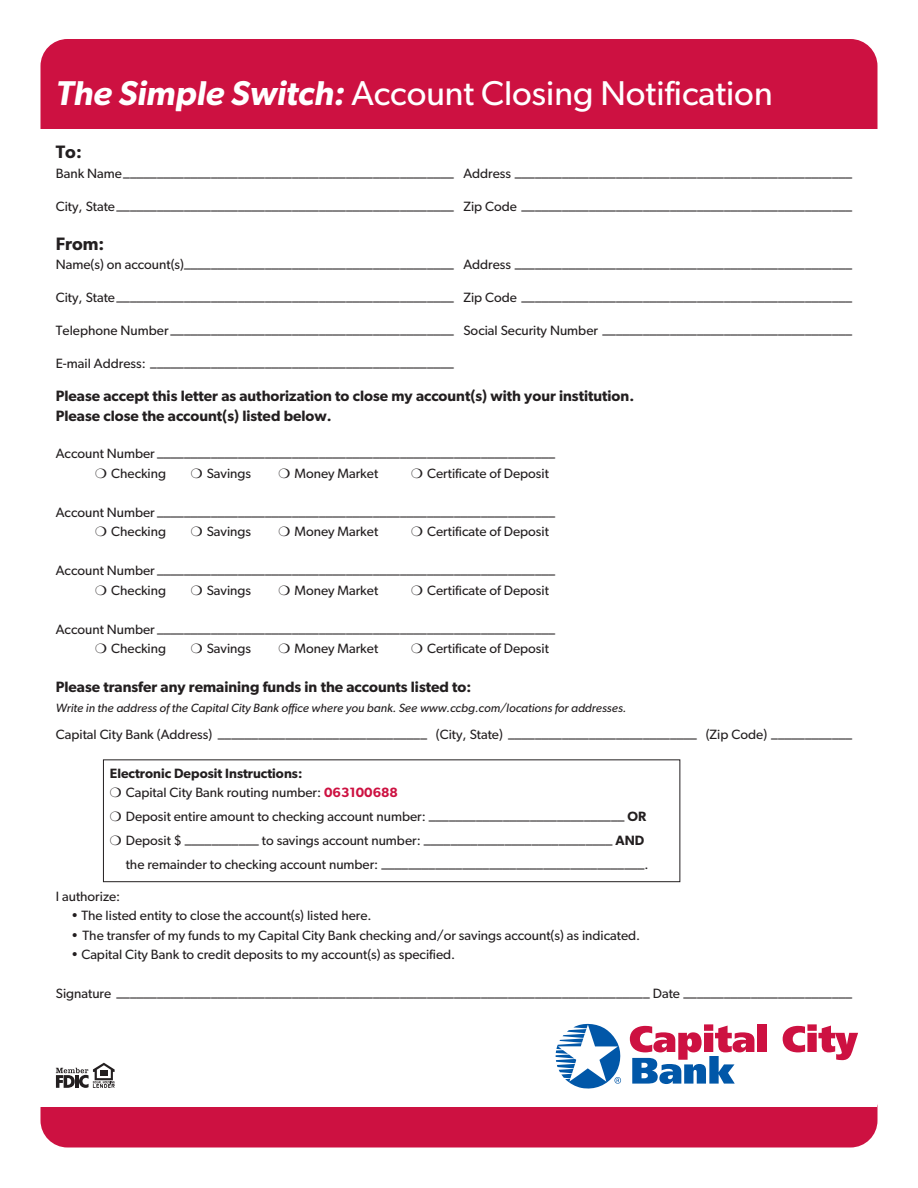
<style>
.page{position:relative;width:918px;height:1188px;background:#fff}
.page>*{position:absolute;margin:0;border:0;box-sizing:border-box;transform-origin:0 0}
.t1{font:34.5px "Gibson";color:#fff}
.t2{font:600 18px "Gibson";color:#231f20}
.t3{font:600 15px "Gibson";color:#231f20}
.t4{font:13.5px/24px "Gibson";color:#231f20}
.t5{font:600 13.5px "Gibson";color:#231f20}
.t6{font:italic 12px "Gibson";color:#231f20}
.s1{font-weight:600;font-style:italic}
.s2{font-weight:600;color:#cd1141}
.s3{font-weight:600}
</style>
<div class="page">
<div style="left:40px;top:39px;width:838px;height:167px;background:#cd1141;border-radius:27px"></div>
<div style="left:35px;top:130px;width:859px;height:88px;background:#fff"></div>
<div style="left:40px;top:1082px;width:838px;height:66px;background:#cd1141;border-radius:27px"></div>
<div style="left:40px;top:1069px;width:838px;height:38px;background:#fff"></div>
<div style="left:757px;top:1024px;width:10px;height:28px;background:#cd1141"></div>
<svg style="left:783px;top:1024px;width:75px;height:36px"></svg>
<svg style="left:630px;top:1024px;width:124px;height:60px"></svg>
<svg style="left:556px;top:1024px;width:66px;height:65px"></svg>
<div style="left:103px;top:759px;width:577px;height:123px;border:1px solid #231f20"></div>
<svg style="left:56px;top:1063px;width:59px;height:25px"></svg>
<hr style="left:75px;top:1075px;width:4px;height:13px;background:#231f20">
<p class="t1" style="left:56px;top:72px;width:718px"><span class="s1">The Simple Switch:</span> Account Closing Notification</p>
<p class="t2" style="left:56px;top:141px;width:28px">To:</p>
<p class="t4" style="left:56px;top:161px;width:798px">Bank Name_________________________________________________ Address __________________________________________________</p>
<p class="t4" style="left:56px;top:194px;width:798px">City, State__________________________________________________ Zip Code _________________________________________________</p>
<p class="t2" style="left:56px;top:233px;width:50px">From:</p>
<p class="t4" style="left:56px;top:253px;width:798px">Name(s) on account(s)________________________________________ Address __________________________________________________</p>
<p class="t4" style="left:56px;top:286px;width:798px">City, State__________________________________________________ Zip Code _________________________________________________</p>
<p class="t4" style="left:56px;top:319px;width:798px">Telephone Number __________________________________________ Social Security Number _____________________________________</p>
<p class="t4" style="left:56px;top:352px;width:400px">E-mail Address: _____________________________________________</p>
<p class="t3" style="left:56px;top:387px;width:580px">Please accept this letter as authorization to close my account(s) with your institution.</p>
<p class="t3" style="left:56px;top:407px;width:277px">Please close the account(s) listed below.</p>
<p class="t4" style="left:56px;top:442px;width:501px">Account Number ___________________________________________________________</p>
<p class="t4" style="left:111px;top:461px;width:56px">Checking</p>
<p class="t4" style="left:207px;top:461px;width:46px">Savings</p>
<p class="t4" style="left:294px;top:461px;width:85px">Money Market</p>
<p class="t4" style="left:427px;top:461px;width:123px">Certificate of Deposit</p>
<p class="t4" style="left:56px;top:500px;width:501px">Account Number ___________________________________________________________</p>
<p class="t4" style="left:111px;top:520px;width:56px">Checking</p>
<p class="t4" style="left:207px;top:520px;width:46px">Savings</p>
<p class="t4" style="left:294px;top:520px;width:85px">Money Market</p>
<p class="t4" style="left:427px;top:520px;width:123px">Certificate of Deposit</p>
<p class="t4" style="left:56px;top:559px;width:501px">Account Number ___________________________________________________________</p>
<p class="t4" style="left:111px;top:578px;width:56px">Checking</p>
<p class="t4" style="left:207px;top:578px;width:46px">Savings</p>
<p class="t4" style="left:294px;top:578px;width:85px">Money Market</p>
<p class="t4" style="left:427px;top:578px;width:123px">Certificate of Deposit</p>
<p class="t4" style="left:56px;top:617px;width:501px">Account Number ___________________________________________________________</p>
<p class="t4" style="left:111px;top:637px;width:56px">Checking</p>
<p class="t4" style="left:207px;top:637px;width:46px">Savings</p>
<p class="t4" style="left:294px;top:637px;width:85px">Money Market</p>
<p class="t4" style="left:427px;top:637px;width:123px">Certificate of Deposit</p>
<p class="t3" style="left:56px;top:678px;width:417px">Please transfer any remaining funds in the accounts listed to:</p>
<p class="t6" style="left:56px;top:701px;width:572px">Write in the address of the Capital City Bank office where you bank. See www.ccbg.com/locations for addresses.</p>
<p class="t4" style="left:56px;top:722px;width:798px">Capital City Bank (Address) _______________________________ (City, State) ____________________________ (Zip Code) ____________</p>
<p class="t5" style="left:110px;top:765px;width:194px">Electronic Deposit Instructions:</p>
<p class="t4" style="left:126px;top:781px;width:274px">Capital City Bank routing number: <span class="s2">063100688</span></p>
<p class="t4" style="left:126px;top:805px;width:522px">Deposit entire amount to checking account number: _____________________________ <span class="s3">OR</span></p>
<p class="t4" style="left:126px;top:829px;width:524px">Deposit $ ___________ to savings account number: ____________________________ <span class="s3">AND </span>the remainder to checking account number: _______________________________________.</p>
<p class="t4" style="left:56px;top:884px;width:66px">I authorize:</p>
<p class="t4" style="left:71px;top:904px;width:302px">• The listed entity to close the account(s) listed here.</p>
<p class="t4" style="left:71px;top:923px;width:571px">• The transfer of my funds to my Capital City Bank checking and/or savings account(s) as indicated.</p>
<p class="t4" style="left:71px;top:943px;width:386px">• Capital City Bank to credit deposits to my account(s) as specified.</p>
<p class="t4" style="left:56px;top:982px;width:798px">Signature _______________________________________________________________________________ Date _________________________</p>
</div>
